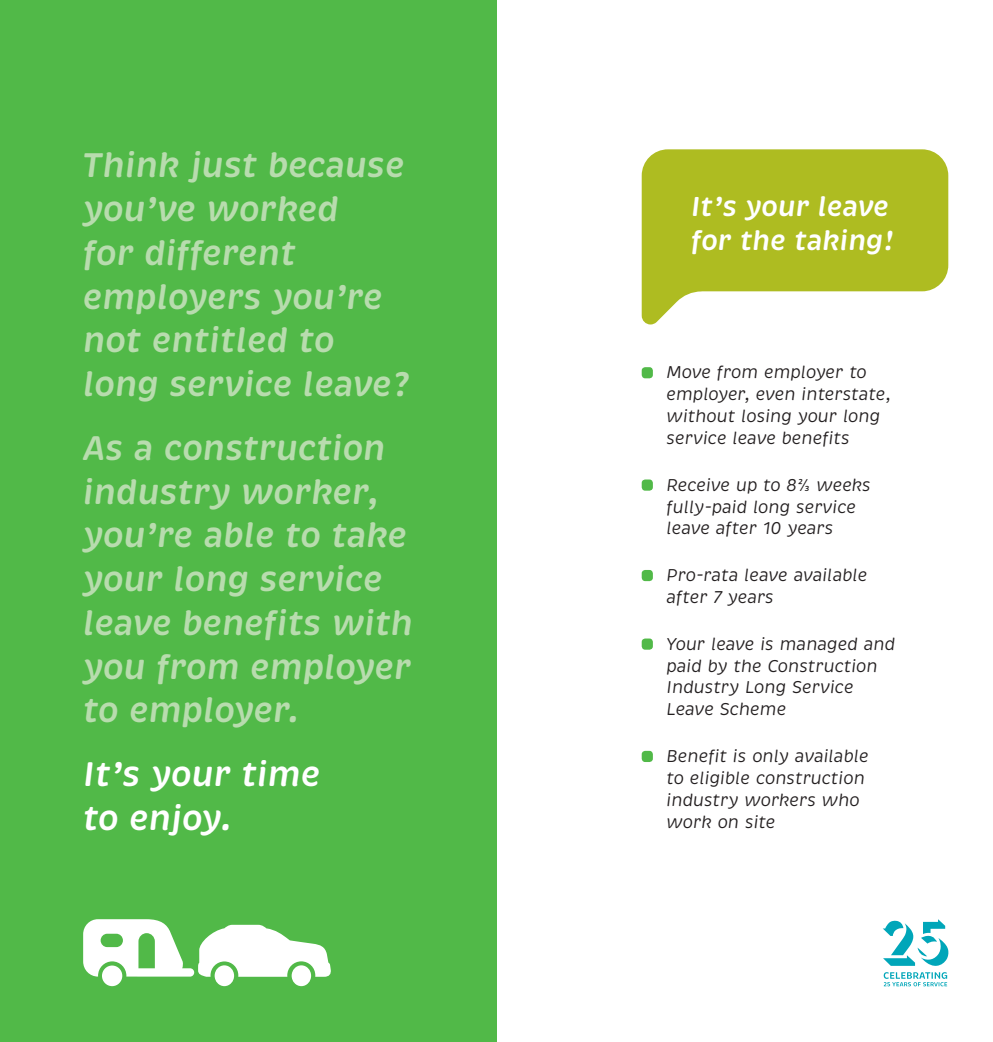
<style>
.page{position:relative;width:993px;height:1042px;background:#fff}
.page>*{position:absolute;margin:0;border:0;box-sizing:border-box;transform-origin:0 0}
.t1{font:italic 600 35px/43.8px "Brevia";color:#b8dcae}
.t2{font:italic 600 35px/43.8px "Brevia";color:#fff}
.t3{font:italic 600 28px/33.2px "Brevia";color:#fff}
.t4{font:italic 17.5px/21.9px "Brevia";color:#231f20}
</style>
<div class="page">
<svg style="left:641px;top:149px;width:306px;height:175px;fill:#aebc21"></svg>
<div style="left:0;top:0;width:496px;height:1042px;background:#51b948"></div>
<div style="left:641px;top:367px;width:11px;height:11px;background:#51b948;border-radius:3px"></div>
<div style="left:641px;top:479px;width:11px;height:12px;background:#51b948;border-radius:3px"></div>
<div style="left:641px;top:570px;width:11px;height:11px;background:#51b948;border-radius:3px"></div>
<div style="left:641px;top:638px;width:11px;height:12px;background:#51b948;border-radius:3px"></div>
<div style="left:641px;top:751px;width:11px;height:11px;background:#51b948;border-radius:3px"></div>
<div style="left:102px;top:965px;width:20px;height:21px;background:#fff;border-radius:50%"></div>
<div style="left:291px;top:965px;width:20px;height:21px;background:#fff;border-radius:50%"></div>
<div style="left:214px;top:965px;width:20px;height:21px;background:#fff;border-radius:50%"></div>
<svg style="left:83px;top:919px;width:248px;height:58px"></svg>
<svg style="left:883px;top:972px;width:63px;height:14px"></svg>
<svg style="left:883px;top:919px;width:65px;height:47px"></svg>
<h1 class="t1" style="left:83px;top:144px;width:326px">Think just because you’ve worked<br>for different employers you’re not entitled to long service leave?</h1>
<h1 class="t1" style="left:83px;top:426px;width:331px">As a construction industry worker, you’re able to take your long service leave benefits with you from employer to employer.</h1>
<h1 class="t2" style="left:83px;top:752px;width:239px">It’s your time to enjoy.</h1>
<h2 class="t3" style="left:691px;top:190px;width:202px">It’s your leave for the taking!</h2>
<p class="t4" style="left:666px;top:362px;width:226px">Move from employer to employer, even interstate, without losing your long service leave benefits</p>
<p class="t4" style="left:666px;top:474px;width:206px">Receive up to 8⅔ weeks fully-paid long service leave after 10 years</p>
<p class="t4" style="left:666px;top:564px;width:202px">Pro-rata leave available after 7 years</p>
<p class="t4" style="left:666px;top:633px;width:230px">Your leave is managed and paid by the Construction<br>Industry Long Service<br>Leave Scheme</p>
<p class="t4" style="left:666px;top:745px;width:204px">Benefit is only available to eligible construction industry workers who work on site</p>
</div>
